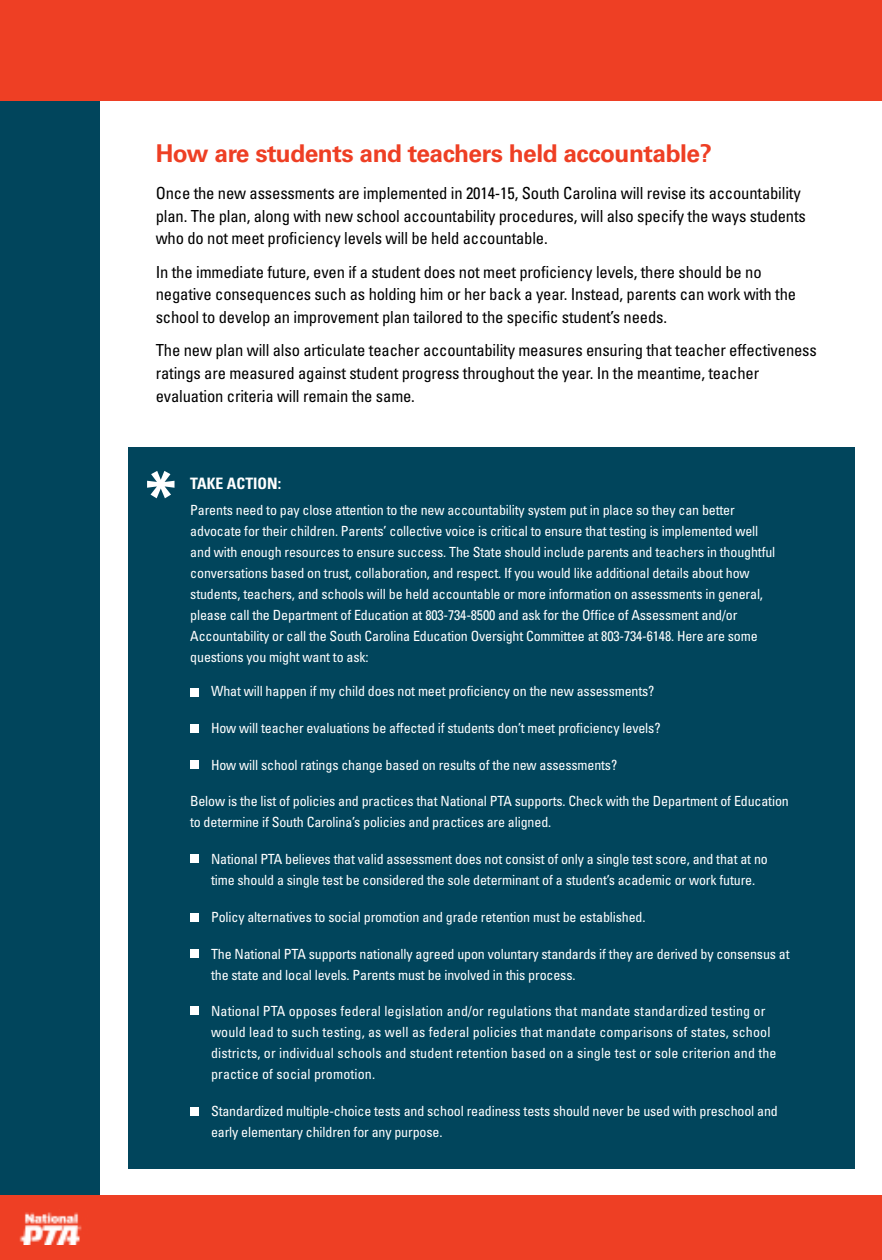
<style>
.page{position:relative;width:882px;height:1260px;background:#fff}
.page>*{position:absolute;margin:0;border:0;box-sizing:border-box;transform-origin:0 0}
.t1{font:700 condensed 72.1px "Univers LT Std";color:#fff}
.t2{font:700 24.5px "Univers LT Std";letter-spacing:-.02em;color:#ee3f24}
.t3{font:condensed 16.62px/22.8px "Univers LT Std";letter-spacing:-.01em;color:#000}
.t4{font:700 condensed 15.75px "Univers LT Std";color:#fff}
.t5{font:condensed 14px/21px "Univers LT Std";letter-spacing:-.01em;color:#fff}
.t6{font:condensed 14px/21px "Univers LT Std";letter-spacing:.01em;color:#fff}
</style>
<div class="page">
<div style="left:0;top:100px;width:99px;height:1160px;background:#01455c"></div>
<div style="left:0;top:0;width:882px;height:100px;background:#ee3f24"></div>
<div style="left:0;top:1196px;width:882px;height:64px;background:#ee3f24"></div>
<div style="left:128px;top:448px;width:727px;height:721px;background:#01455c"></div>
<div style="left:190px;top:688px;width:9px;height:8px;background:#fff"></div>
<div style="left:190px;top:724px;width:9px;height:8px;background:#fff"></div>
<div style="left:190px;top:760px;width:9px;height:8px;background:#fff"></div>
<div style="left:190px;top:854px;width:9px;height:9px;background:#fff"></div>
<div style="left:190px;top:913px;width:9px;height:9px;background:#fff"></div>
<div style="left:190px;top:949px;width:9px;height:9px;background:#fff"></div>
<div style="left:190px;top:1006px;width:9px;height:9px;background:#fff"></div>
<div style="left:190px;top:1107px;width:9px;height:9px;background:#fff"></div>
<img style="left:19px;top:1212px;width:63px;height:33px">
<h2 class="t2" style="left:156px;top:139px;width:558px">How are students and teachers held accountable?</h2>
<p class="t3" style="left:156px;top:181px;width:652px">Once the new assessments are implemented in 2014-15, South Carolina will revise its accountability plan. The plan, along with new school accountability procedures, will also specify the ways students who do not meet proficiency levels will be held accountable.</p>
<p class="t3" style="left:156px;top:260px;width:642px">In the immediate future, even if a student does not meet proficiency levels, there should be no negative consequences such as holding him or her back a year. Instead, parents can work with the school to develop an improvement plan tailored to the specific student’s needs.</p>
<p class="t3" style="left:156px;top:339px;width:663px">The new plan will also articulate teacher accountability measures ensuring that teacher effectiveness ratings are measured against student progress throughout the year. In the meantime, teacher evaluation criteria will remain the same.</p>
<h1 class="t1" style="left:145px;top:454px;width:34px">*</h1>
<p class="t4" style="left:190px;top:474px;width:92px">TAKE ACTION:</p>
<p class="t5" style="left:190px;top:500px;width:587px">Parents need to pay close attention to the new accountability system put in place so they can better advocate for their children. Parents’ collective voice is critical to ensure that testing is implemented well and with enough resources to ensure success. The State should include parents and teachers in thoughtful conversations based on trust, collaboration, and respect. If you would like additional details about how students, teachers, and schools will be held accountable or more information on assessments in general, please call the Department of Education at 803-734-8500 and ask for the Office of Assessment and/or Accountability or call the South Carolina Education Oversight Committee at 803-734-6148. Here are some questions you might want to ask:</p>
<p class="t5" style="left:211px;top:680px;width:445px">What will happen if my child does not meet proficiency on the new assessments?</p>
<p class="t5" style="left:211px;top:717px;width:451px">How will teacher evaluations be affected if students don’t meet proficiency levels?</p>
<p class="t5" style="left:211px;top:754px;width:408px">How will school ratings change based on results of the new assessments?</p>
<p class="t5" style="left:190px;top:791px;width:600px">Below is the list of policies and practices that National PTA supports. Check with the Department of Education to determine if South Carolina’s policies and practices are aligned.</p>
<p class="t5" style="left:211px;top:848px;width:558px">National PTA believes that valid assessment does not consist of only a single test score, and that at no time should a single test be considered the sole determinant of a student’s academic or work future.</p>
<p class="t5" style="left:211px;top:906px;width:436px">Policy alternatives to social promotion and grade retention must be established.</p>
<p class="t5" style="left:211px;top:943px;width:580px">The National PTA supports nationally agreed upon voluntary standards if they are derived by consensus at the state and local levels. Parents must be involved in this process.</p>
<p class="t6" style="left:211px;top:1001px;width:567px">National PTA opposes federal legislation and/or regulations that mandate standardized testing or would lead to such testing, as well as federal policies that mandate comparisons of states, school districts, or individual schools and student retention based on a single test or sole criterion and the practice of social promotion.</p>
<p class="t5" style="left:211px;top:1100px;width:568px">Standardized multiple-choice tests and school readiness tests should never be used with preschool and early elementary children for any purpose.</p>
</div>
